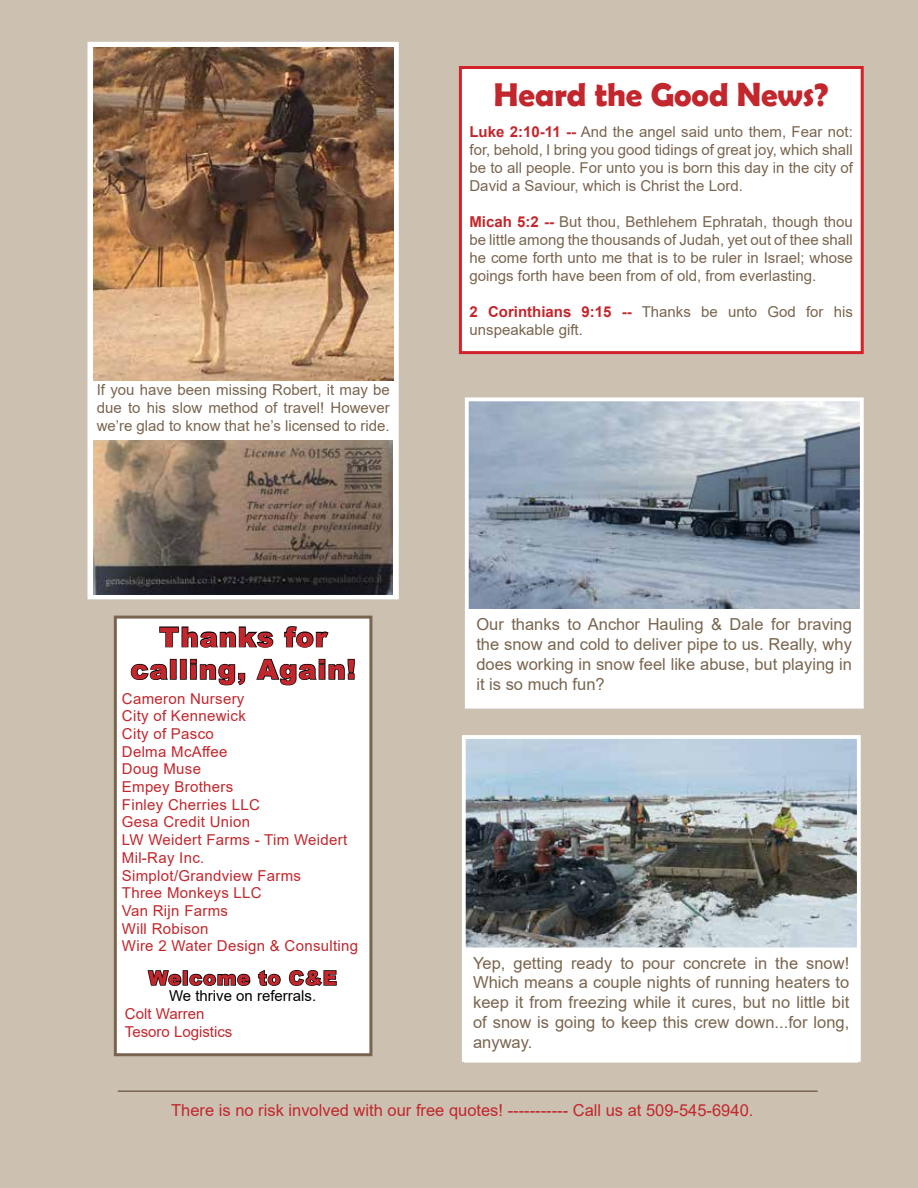
<style>
.page{position:relative;width:918px;height:1188px;background:#ccc1b1}
.page>*{position:absolute;margin:0;border:0;box-sizing:border-box;transform-origin:0 0}
.t1{font:700 33px "Berlin Sans FB Demi";color:#c1272d}
.t2{font:900 27px/32.4px "Arial";letter-spacing:.04em;color:#c1272d;text-align:center}
.t3{font:900 19.5px "Arial";letter-spacing:.04em;color:#c1272d}
.t4{font:16.5px/19.8px "Arial";color:#79654f;text-align:justify}
.t5{font:16.5px "Arial";color:#c1272d}
.t6{font:15px/18px "Arial";color:#79654f;text-align:justify}
.t7{font:15px/17.7px "Arial";letter-spacing:.02em;color:#c1272d}
.t8{font:15px/18px "Arial";color:#c1272d}
.t9{font:15px "Arial";color:#000}
.s1{font-weight:700;color:#c1272d}
</style>
<div class="page">
<div style="left:459px;top:66px;width:405px;height:288px;background:#fff;border:3px solid #d2232a"></div>
<hr style="left:118px;top:1090px;width:700px;height:2px;background:#79654f">
<div style="left:115px;top:617px;width:256px;height:438px;background:#fff"></div>
<svg style="left:159px;top:626px;width:115px;height:22px"></svg>
<svg style="left:284px;top:626px;width:45px;height:22px"></svg>
<svg style="left:130px;top:663px;width:38px;height:17px"></svg>
<div style="left:170px;top:659px;width:7px;height:21px;border:2px solid #000"></div>
<div style="left:180px;top:659px;width:7px;height:21px;border:2px solid #000"></div>
<svg style="left:189px;top:658px;width:57px;height:28px"></svg>
<svg style="left:256px;top:658px;width:99px;height:28px"></svg>
<div style="left:114px;top:616px;width:258px;height:440px;border:3px solid #79654f"></div>
<svg style="left:147px;top:969px;width:134px;height:17px"></svg>
<svg style="left:288px;top:970px;width:49px;height:16px"></svg>
<div style="left:88px;top:42px;width:311px;height:557px;background:#fff;border:2px solid #fff"></div>
<img style="left:94px;top:440px;width:298px;height:154px">
<img style="left:94px;top:47px;width:299px;height:334px">
<img style="left:467px;top:740px;width:389px;height:207px">
<div style="left:462px;top:735px;width:399px;height:327px;border:4px solid #fff"></div>
<div style="left:465px;top:948px;width:393px;height:114px;background:#fff"></div>
<div style="left:464px;top:947px;width:394px;height:116px;border:2px solid #fff"></div>
<img style="left:470px;top:402px;width:389px;height:207px">
<div style="left:465px;top:397px;width:399px;height:312px;border:4px solid #fff"></div>
<div style="left:468px;top:610px;width:392px;height:89px;background:#fff"></div>
<div style="left:467px;top:609px;width:394px;height:91px;border:2px solid #fff"></div>
<p class="t6" style="left:97px;top:381px;width:295px">If you have been missing Robert, it may be due to his slow method of travel! However we’re glad to know that he’s licensed to ride.</p>
<h2 class="t2" style="left:131px;top:620px;width:227px">Thanks for calling, Again!</h2>
<p class="t7" style="left:122px;top:689px;width:238px">Cameron Nursery<br>City of Kennewick<br>City of Pasco<br>Delma McAffee<br>Doug Muse<br>Empey Brothers<br>Finley Cherries LLC<br>Gesa Credit Union<br>LW Weidert Farms - Tim Weidert<br>Mil-Ray Inc.<br>Simplot/Grandview Farms<br>Three Monkeys LLC<br>Van Rijn Farms<br>Will Robison<br>Wire 2 Water Design &amp; Consulting</p>
<h3 class="t3" style="left:148px;top:964px;width:190px">Welcome to C&amp;E</h3>
<p class="t9" style="left:169px;top:986px;width:149px">We thrive on referrals.</p>
<p class="t8" style="left:125px;top:1005px;width:109px">Colt Warren<br>Tesoro Logistics</p>
<h1 class="t1" style="left:494px;top:75px;width:336px">Heard the Good News?</h1>
<p class="t6" style="left:470px;top:123px;width:385px"><span class="s1">Luke 2:10-11 --</span> And the angel said unto them, Fear not: for, behold, I bring you good tidings of great joy, which shall be to all people. For unto you is born this day in the city of David a Saviour, which is Christ the Lord.</p>
<p class="t6" style="left:470px;top:213px;width:385px"><span class="s1">Micah 5:2 --</span> But thou, Bethlehem Ephratah, though thou be little among the thousands of Judah, yet out of thee shall he come forth unto me that is to be ruler in Israel; whose goings forth have been from of old, from everlasting.</p>
<p class="t6" style="left:470px;top:303px;width:385px"><span class="s1">2 Corinthians 9:15 --</span> Thanks be unto God for his unspeakable gift.</p>
<p class="t4" style="left:476px;top:614px;width:377px">Our thanks to Anchor Hauling &amp; Dale for braving the snow and cold to deliver pipe to us. Really, why does working in snow feel like abuse, but playing in it is so much fun?</p>
<p class="t4" style="left:473px;top:953px;width:378px">Yep, getting ready to pour concrete in the snow!<br>Which means a couple nights of running heaters to keep it from freezing while it cures, but no little bit of snow is going to keep this crew down...for long, anyway.</p>
<p class="t5" style="left:171px;top:1099px;width:584px">There is no risk involved with our free quotes! ----------- Call us at 509-545-6940.</p>
</div>
